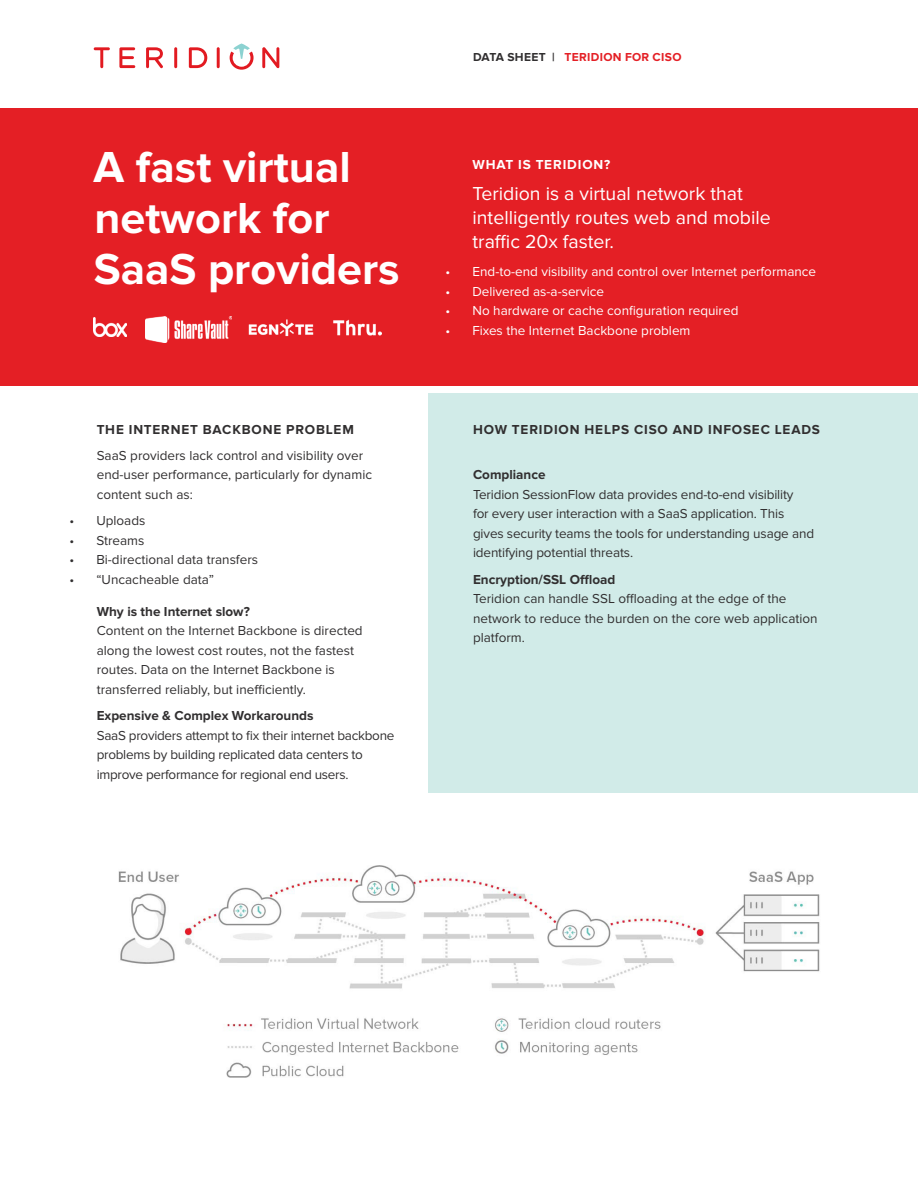
<style>
.page{position:relative;width:918px;height:1188px;background:#fff}
.page>*{position:absolute;margin:0;border:0;box-sizing:border-box;transform-origin:0 0}
.t1{font:700 45px/51px "Proxima Nova";color:#fff}
.t2{font:19.5px/24px "Proxima Nova";color:#fff}
.t3{font:13.5px/19.5px "Proxima Nova";color:#312f30}
.t4{font:13.5px/19.5px "Proxima Nova";letter-spacing:-.02em;color:#312f30}
.t5{font:13.5px "Proxima Nova";color:#fff}
.t6{font:700 13.5px "Proxima Nova";letter-spacing:.065em;color:#312f30}
.t7{font:700 13.5px "Proxima Nova";letter-spacing:.065em;color:#fff}
.t8{font:700 12px "Proxima Nova";letter-spacing:.03em;color:#e41f25}
.s1{font-weight:700}
.s2{color:#312f30}
</style>
<div class="page">
<div style="left:429px;top:393px;width:489px;height:400px;background:#d1ebe8"></div>
<div style="left:0;top:108px;width:918px;height:278px;background:#e41f25"></div>
<svg style="left:94px;top:47px;width:16px;height:21px"></svg>
<svg style="left:119px;top:47px;width:16px;height:21px"></svg>
<svg style="left:146px;top:47px;width:17px;height:21px"></svg>
<hr style="left:174px;top:47px;width:3px;height:21px;background:#e21a21">
<svg style="left:189px;top:47px;width:18px;height:21px"></svg>
<hr style="left:217px;top:47px;width:3px;height:21px;background:#e21a21">
<svg style="left:262px;top:47px;width:17px;height:21px"></svg>
<svg style="left:230px;top:44px;width:24px;height:26px"></svg>
<img style="left:94px;top:318px;width:33px;height:18px">
<img style="left:248px;top:319px;width:66px;height:18px">
<img style="left:334px;top:320px;width:48px;height:16px">
<img style="left:145px;top:316px;width:87px;height:26px">
<img style="left:118px;top:865px;width:702px;height:213px">
<p class="t1" style="left:93px;top:143px;width:308px">A fast virtual network for<br>SaaS providers</p>
<p class="t6" style="left:97px;top:421px;width:259px">THE INTERNET BACKBONE PROBLEM</p>
<p class="t3" style="left:97px;top:446px;width:277px">SaaS providers lack control and visibility over end-user performance, particularly for dynamic content such as:</p>
<p class="t3" style="left:69px;top:511px;width:78px">• Uploads</p>
<p class="t3" style="left:69px;top:531px;width:77px">• Streams</p>
<p class="t3" style="left:69px;top:550px;width:190px">• Bi-directional data transfers</p>
<p class="t3" style="left:69px;top:570px;width:146px">• “Uncacheable data”</p>
<p class="t3" style="left:97px;top:602px;width:267px"><span class="s1">Why is the Internet slow?<br></span>Content on the Internet Backbone is directed along the lowest cost routes, not the fastest routes. Data on the Internet Backbone is transferred reliably, but inefficiently.</p>
<p class="t4" style="left:97px;top:706px;width:299px"><span class="s1">Expensive &amp; Complex Workarounds<br></span>SaaS providers attempt to fix their internet backbone problems by building replicated data centers to improve performance for regional end users.</p>
<p class="t8" style="left:473px;top:51px;width:210px"><span class="s2">DATA SHEET |</span> TERIDION FOR CISO</p>
<p class="t7" style="left:472px;top:157px;width:139px">WHAT IS TERIDION?</p>
<p class="t2" style="left:472px;top:182px;width:300px">Teridion is a virtual network that intelligently routes web and mobile traffic 20x faster.</p>
<p class="t5" style="left:446px;top:264px;width:372px">• End-to-end visibility and control over Internet performance</p>
<p class="t5" style="left:446px;top:284px;width:160px">• Delivered as-a-service</p>
<p class="t5" style="left:446px;top:303px;width:294px">• No hardware or cache configuration required</p>
<p class="t5" style="left:446px;top:323px;width:247px">• Fixes the Internet Backbone problem</p>
<p class="t6" style="left:473px;top:421px;width:348px">HOW TERIDION HELPS CISO AND INFOSEC LEADS</p>
<p class="t3" style="left:473px;top:465px;width:343px"><span class="s1">Compliance<br></span>Teridion SessionFlow data provides end-to-end visibility<br>for every user interaction with a SaaS application. This gives security teams the tools for understanding usage and identifying potential threats.</p>
<p class="t3" style="left:473px;top:570px;width:346px"><span class="s1">Encryption/SSL Offload<br></span>Teridion can handle SSL offloading at the edge of the network to reduce the burden on the core web application platform.</p>
</div>
